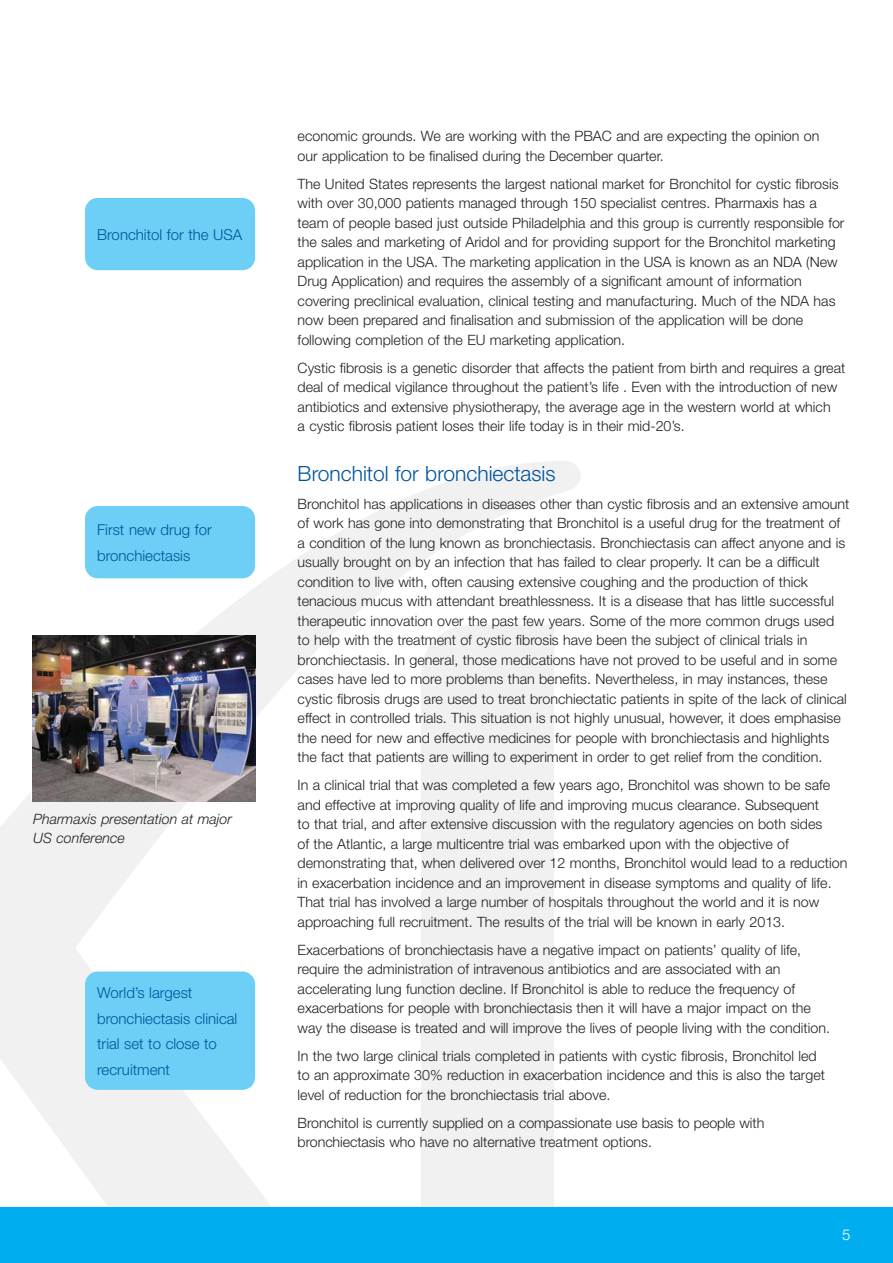
<style>
.page{position:relative;width:893px;height:1263px;background:#fff}
.page>*{position:absolute;margin:0;border:0;box-sizing:border-box;transform-origin:0 0}
.t1{font:300 21px "Helvetica Neue";color:#00539b}
.t2{font:300 15px/25.5px "Helvetica Neue";color:#00539b}
.t3{font:300 15px "Helvetica Neue";color:#fff}
.t4{font:300 14.25px/19.5px "Helvetica Neue";color:#231f20}
.t5{font:italic 300 14.25px/19.5px "Helvetica Neue";color:#231f20}
</style>
<div class="page">
<svg style="left:0;top:461px;width:581px;height:747px"></svg>
<div style="left:0;top:1208px;width:893px;height:55px;background:#00aeef"></div>
<div style="left:85px;top:506px;width:170px;height:72px;background:#6dcff6;border-radius:13px"></div>
<div style="left:85px;top:971px;width:170px;height:119px;background:#6dcff6;border-radius:13px"></div>
<div style="left:85px;top:198px;width:170px;height:72px;background:#6dcff6;border-radius:13px"></div>
<img style="left:32px;top:636px;width:224px;height:165px">
<p class="t2" style="left:97px;top:223px;width:147px">Bronchitol for the USA</p>
<p class="t2" style="left:97px;top:518px;width:116px">First new drug for bronchiectasis</p>
<p class="t5" style="left:33px;top:810px;width:200px">Pharmaxis presentation at major<br>US conference</p>
<p class="t2" style="left:97px;top:981px;width:142px">World’s largest bronchiectasis clinical trial set to close to recruitment</p>
<p class="t4" style="left:298px;top:128px;width:523px">economic grounds. We are working with the PBAC and are expecting the opinion on our application to be finalised during the December quarter.</p>
<p class="t4" style="left:298px;top:175px;width:548px">The United States represents the largest national market for Bronchitol for cystic fibrosis with over 30,000 patients managed through 150 specialist centres. Pharmaxis has a team of people based just outside Philadelphia and this group is currently responsible for the sales and marketing of Aridol and for providing support for the Bronchitol marketing application in the USA. The marketing application in the USA is known as an NDA (New Drug Application) and requires the assembly of a significant amount of information covering preclinical evaluation, clinical testing and manufacturing. Much of the NDA has now been prepared and finalisation and submission of the application will be done following completion of the EU marketing application.</p>
<p class="t4" style="left:298px;top:359px;width:549px">Cystic fibrosis is a genetic disorder that affects the patient from birth and requires a great deal of medical vigilance throughout the patient’s life . Even with the introduction of new antibiotics and extensive physiotherapy, the average age in the western world at which<br>a cystic fibrosis patient loses their life today is in their mid-20’s.</p>
<h1 class="t1" style="left:298px;top:466px;width:259px">Bronchitol for bronchiectasis</h1>
<p class="t4" style="left:298px;top:495px;width:553px">Bronchitol has applications in diseases other than cystic fibrosis and an extensive amount of work has gone into demonstrating that Bronchitol is a useful drug for the treatment of a condition of the lung known as bronchiectasis. Bronchiectasis can affect anyone and is usually brought on by an infection that has failed to clear properly. It can be a difficult condition to live with, often causing extensive coughing and the production of thick tenacious mucus with attendant breathlessness. It is a disease that has little successful therapeutic innovation over the past few years. Some of the more common drugs used to help with the treatment of cystic fibrosis have been the subject of clinical trials in bronchiectasis. In general, those medications have not proved to be useful and in some cases have led to more problems than benefits. Nevertheless, in may instances, these cystic fibrosis drugs are used to treat bronchiectatic patients in spite of the lack of clinical effect in controlled trials. This situation is not highly unusual, however, it does emphasise the need for new and effective medicines for people with bronchiectasis and highlights the fact that patients are willing to experiment in order to get relief from the condition.</p>
<p class="t4" style="left:298px;top:777px;width:551px">In a clinical trial that was completed a few years ago, Bronchitol was shown to be safe and effective at improving quality of life and improving mucus clearance. Subsequent<br>to that trial, and after extensive discussion with the regulatory agencies on both sides<br>of the Atlantic, a large multicentre trial was embarked upon with the objective of demonstrating that, when delivered over 12 months, Bronchitol would lead to a reduction in exacerbation incidence and an improvement in disease symptoms and quality of life.<br>That trial has involved a large number of hospitals throughout the world and it is now approaching full recruitment. The results of the trial will be known in early 2013.</p>
<p class="t4" style="left:298px;top:941px;width:534px">Exacerbations of bronchiectasis have a negative impact on patients’ quality of life, require the administration of intravenous antibiotics and are associated with an accelerating lung function decline. If Bronchitol is able to reduce the frequency of exacerbations for people with bronchiectasis then it will have a major impact on the way the disease is treated and will improve the lives of people living with the condition.</p>
<p class="t4" style="left:298px;top:1047px;width:529px">In the two large clinical trials completed in patients with cystic fibrosis, Bronchitol led to an approximate 30% reduction in exacerbation incidence and this is also the target level of reduction for the bronchiectasis trial above.</p>
<p class="t4" style="left:298px;top:1114px;width:468px">Bronchitol is currently supplied on a compassionate use basis to people with bronchiectasis who have no alternative treatment options.</p>
<p class="t3" style="left:842px;top:1229px;width:10px">5</p>
</div>
